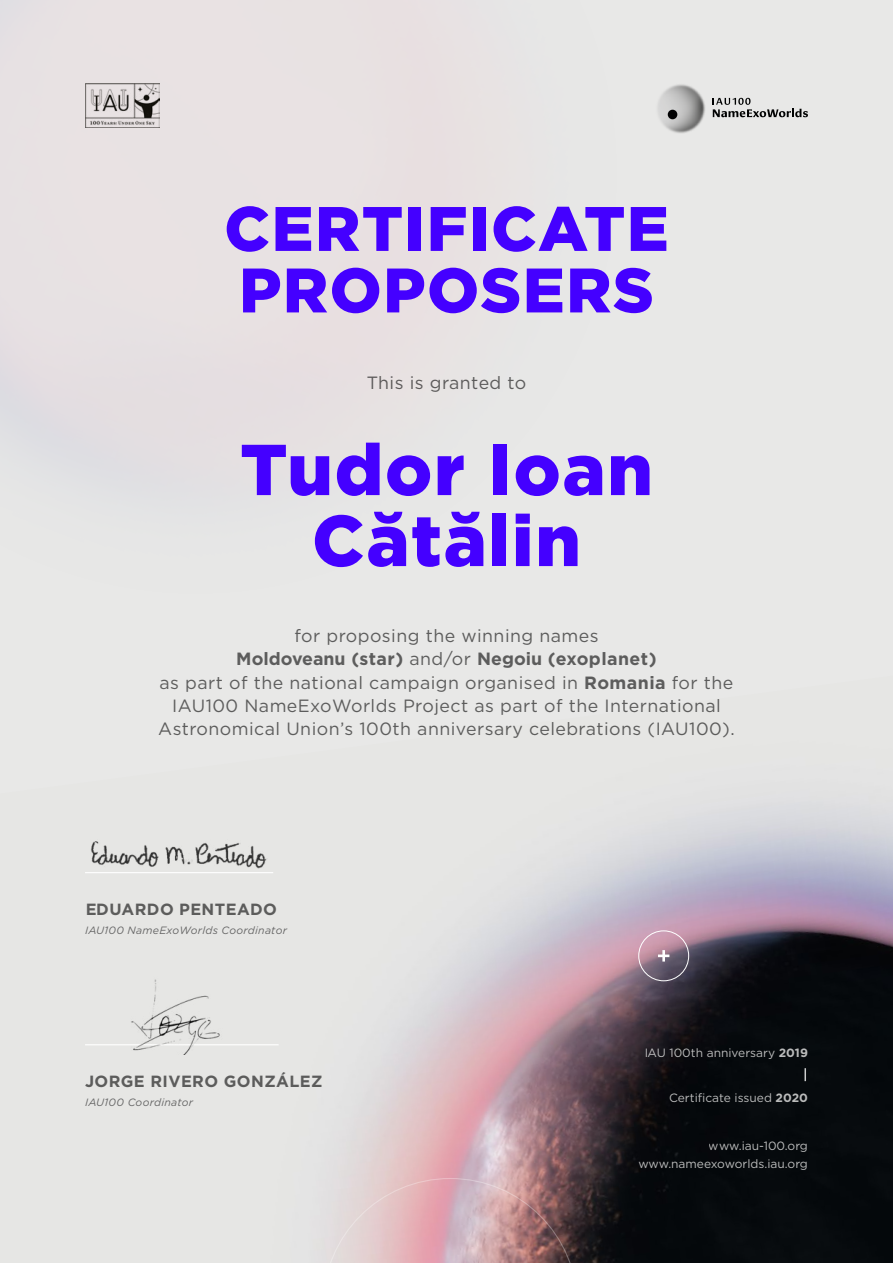
<style>
.page{position:relative;width:893px;height:1263px;background:#e8e8e7}
.page>*{position:absolute;margin:0;border:0;box-sizing:border-box;transform-origin:0 0}
.t1{font:900 71.85px/70.9px "Gotham";letter-spacing:.025em;color:#40f;text-align:center}
.t2{font:900 62.7px/61.5px "Gotham";letter-spacing:.025em;color:#40f}
.t3{font:17.7px/23.2px "Gotham";letter-spacing:.025em;color:#000;text-align:center}
.t4{font:700 16.2px "Gotham";letter-spacing:.025em;color:#000}
.t5{font:12px/17.4px "Gotham";color:#e8e8e7;text-align:right}
.t6{font:italic 10.65px "Gotham";letter-spacing:.025em;color:#666}
.s1{font-weight:700}
</style>
<div class="page">
<img style="left:90px;top:801px;width:803px;height:462px">
<div style="left:638px;top:930px;width:51px;height:51px;border:1px solid #fff;border-radius:50%"></div>
<svg style="left:658px;top:950px;width:11px;height:11px"></svg>
<svg style="left:322px;top:1177px;width:256px;height:86px;background:#c6a4a8"></svg>
<svg style="left:804px;top:1068px;width:2px;height:13px"></svg>
<img style="left:0;top:83px;width:160px;height:380px">
<hr style="left:85px;top:1044px;width:194px;height:1px;background:#fff">
<img style="left:109px;top:971px;width:145px;height:83px">
<hr style="left:85px;top:872px;width:188px;height:1px;background:#fff">
<img style="left:91px;top:840px;width:176px;height:29px">
<img style="left:658px;top:84px;width:47px;height:49px">
<div style="left:668px;top:110px;width:9px;height:9px;background:#020203;border-radius:50%"></div>
<svg style="left:713px;top:98px;width:95px;height:19px"></svg>
<img style="left:85px;top:84px;width:74px;height:43px">
<h2 class="t2" style="left:224px;top:197px;width:446px">CERTIFICATE<br>PROPOSERS</h2>
<p class="t3" style="left:367px;top:370px;width:161px">This is granted to</p>
<h1 class="t1" style="left:240px;top:433px;width:414px">Tudor Ioan<br>Cătălin</h1>
<p class="t3" style="left:158px;top:624px;width:578px">for proposing the winning names<br><span class="s1">Moldoveanu (star)</span> and/or <span class="s1">Negoiu (exoplanet)<br></span>as part of the national campaign organised in <span class="s1">Romania</span> for the IAU100 NameExoWorlds Project as part of the International Astronomical Union’s 100th anniversary celebrations (IAU100).</p>
<p class="t4" style="left:85px;top:898px;width:194px">EDUARDO PENTEADO</p>
<p class="t6" style="left:85px;top:923px;width:203px">IAU100 NameExoWorlds Coordinator</p>
<p class="t4" style="left:85px;top:1070px;width:239px">JORGE RIVERO GONZÁLEZ</p>
<p class="t6" style="left:85px;top:1095px;width:110px">IAU100 Coordinator</p>
<p class="t5" style="left:644px;top:1044px;width:165px">IAU 100th anniversary <span class="s1">2019</span></p>
<p class="t5" style="left:669px;top:1089px;width:140px">Certificate issued <span class="s1">2020</span></p>
<p class="t5" style="left:638px;top:1137px;width:171px">www.iau-100.org www.nameexoworlds.iau.org</p>
</div>
